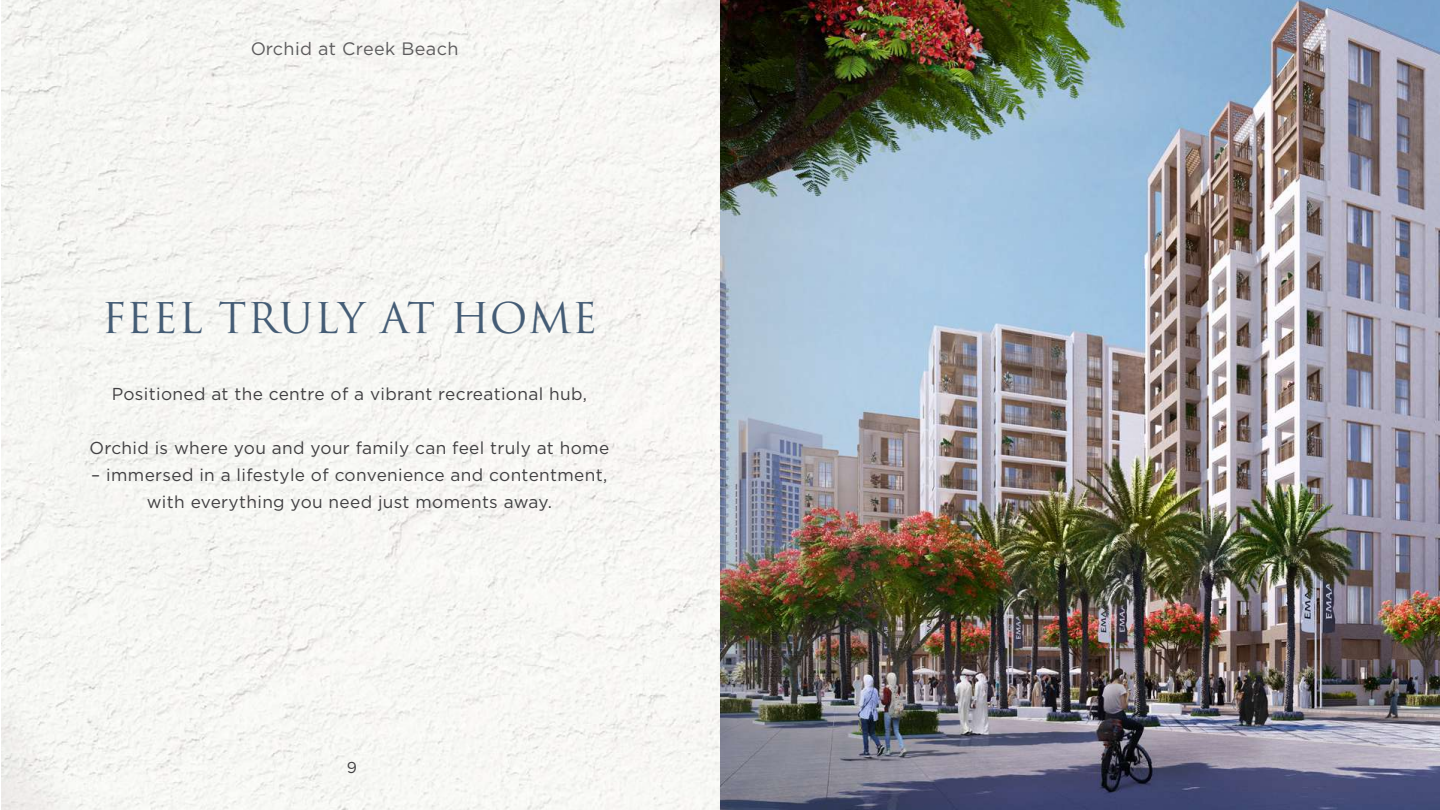
<style>
.page{position:relative;width:1440px;height:810px;background:#fff}
.page>*{position:absolute;margin:0;border:0;box-sizing:border-box;transform-origin:0 0}
.t1{font:41.25px "Trajan Pro";letter-spacing:.02em;color:#25415f}
.t2{font:18px "Gotham";letter-spacing:.02em;color:#414042}
.t3{font:17.25px/27px "Gotham";letter-spacing:.02em;color:#414042;text-align:center}
.t4{font:15.75px "Gotham";color:#414042}
</style>
<div class="page">
<img style="left:1px;top:0;width:1439px;height:810px">
<p class="t2" style="left:250px;top:39px;width:210px">Orchid at Creek Beach</p>
<h1 class="t1" style="left:101px;top:292px;width:498px">FEEL TRULY AT HOME</h1>
<p class="t3" style="left:112px;top:380px;width:477px">Positioned at the centre of a vibrant recreational hub,</p>
<p class="t3" style="left:89px;top:434px;width:521px">Orchid is where you and your family can feel truly at home</p>
<p class="t3" style="left:91px;top:461px;width:518px">– immersed in a lifestyle of convenience and contentment, with everything you need just moments away.</p>
<p class="t4" style="left:347px;top:758px;width:12px">9</p>
</div>
